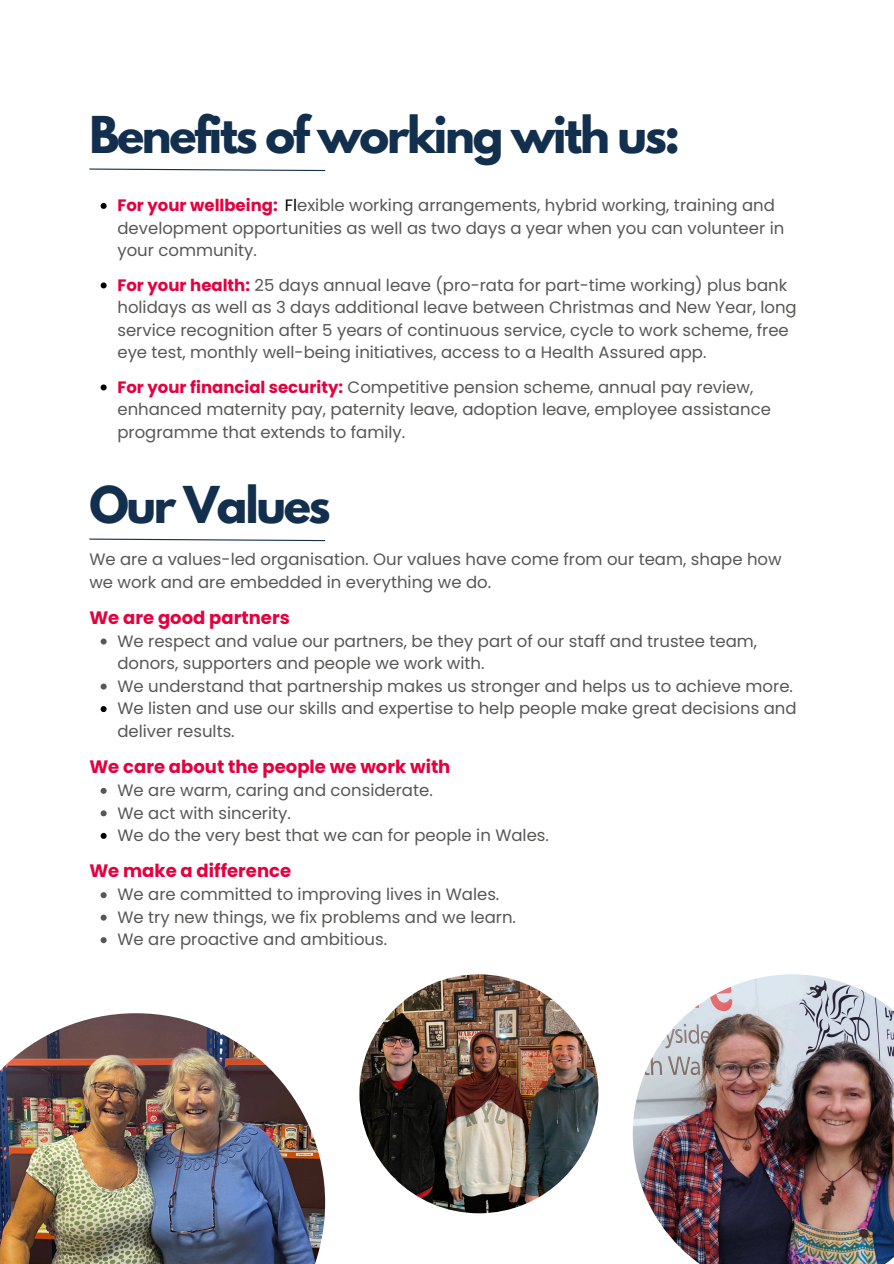
<style>
.page{position:relative;width:894px;height:1264px;background:#fff}
.page>*{position:absolute;margin:0;border:0;box-sizing:border-box;transform-origin:0 0}
.t1{font:700 45px "League Spartan";letter-spacing:-.05em;color:#122f4e}
.t2{font:700 18px "Poppins";color:#e5003f}
.t3{font:16.5px/22.5px "Poppins";color:#575756}
.s1{font-weight:700;color:#e5003f}
.s2{color:#000}
</style>
<div class="page">
<svg style="left:101px;top:638px;width:6px;height:6px"></svg>
<svg style="left:101px;top:683px;width:6px;height:6px"></svg>
<svg style="left:101px;top:706px;width:6px;height:6px"></svg>
<svg style="left:101px;top:787px;width:6px;height:6px"></svg>
<svg style="left:101px;top:810px;width:6px;height:6px"></svg>
<svg style="left:101px;top:832px;width:6px;height:6px"></svg>
<svg style="left:101px;top:892px;width:6px;height:6px"></svg>
<svg style="left:101px;top:914px;width:6px;height:6px"></svg>
<svg style="left:101px;top:937px;width:6px;height:6px"></svg>
<svg style="left:89px;top:168px;width:237px;height:4px"></svg>
<svg style="left:89px;top:538px;width:237px;height:3px"></svg>
<svg style="left:101px;top:203px;width:6px;height:6px"></svg>
<svg style="left:101px;top:282px;width:6px;height:6px"></svg>
<svg style="left:101px;top:384px;width:6px;height:6px"></svg>
<img style="left:0;top:1013px;width:325px;height:250px">
<img style="left:632px;top:974px;width:261px;height:289px">
<img style="left:359px;top:974px;width:239px;height:239px;border-radius:50%">
<h2 class="t1" style="left:89px;top:113px;width:592px">Benefits of working with us:</h2>
<p class="t3" style="left:117px;top:194px;width:668px"><span class="s1">For your wellbeing:</span> <span class="s2">Fl</span>exible working arrangements, hybrid working, training and development opportunities as well as two days a year when you can volunteer in your community.</p>
<p class="t3" style="left:117px;top:274px;width:680px"><span class="s1">For your health:</span> 25 days annual leave (pro-rata for part-time working) plus bank holidays as well as 3 days additional leave between Christmas and New Year, long service recognition after 5 years of continuous service, cycle to work scheme, free eye test, monthly well-being initiatives, access to a Health Assured app.</p>
<p class="t3" style="left:117px;top:376px;width:654px"><span class="s1">For your financial security:</span> Competitive pension scheme, annual pay review, enhanced maternity pay, paternity leave, adoption leave, employee assistance programme that extends to family.</p>
<h1 class="t1" style="left:89px;top:482px;width:243px">Our Values</h1>
<p class="t3" style="left:89px;top:548px;width:693px">We are a values-led organisation. Our values have come from our team, shape how we work and are embedded in everything we do.</p>
<p class="t2" style="left:89px;top:604px;width:202px">We are good partners</p>
<p class="t3" style="left:117px;top:629px;width:641px">We respect and value our partners, be they part of our staff and trustee team, donors, supporters and people we work with.</p>
<h1 class="t3" style="left:117px;top:674px;width:677px">We understand that partnership makes us stronger and helps us to achieve more.</h1>
<p class="t3" style="left:117px;top:697px;width:680px">We listen and use our skills and expertise to help people make great decisions and deliver results.</p>
<h2 class="t2" style="left:89px;top:754px;width:362px">We care about the people we work with</h2>
<p class="t3" style="left:117px;top:779px;width:317px">We are warm, caring and considerate.</p>
<p class="t3" style="left:117px;top:801px;width:175px">We act with sincerity.</p>
<p class="t3" style="left:117px;top:824px;width:433px">We do the very best that we can for people in Wales.</p>
<h2 class="t2" style="left:89px;top:858px;width:203px">We make a difference</h2>
<p class="t3" style="left:117px;top:883px;width:383px">We are committed to improving lives in Wales.</p>
<p class="t3" style="left:117px;top:905px;width:400px">We try new things, we fix problems and we learn.</p>
<p class="t3" style="left:117px;top:928px;width:271px">We are proactive and ambitious.</p>
</div>
